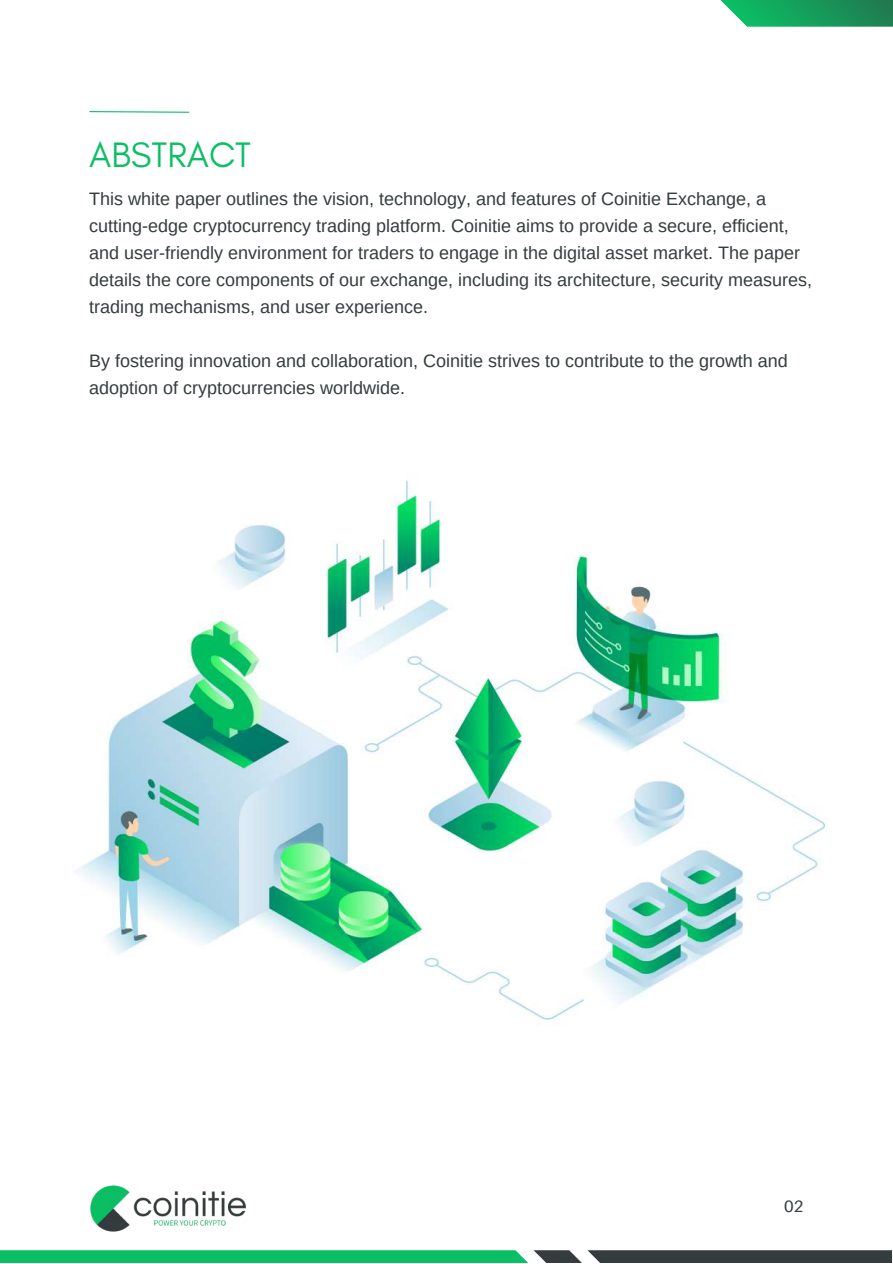
<style>
.page{position:relative;width:893px;height:1264px;background:#fff}
.page>*{position:absolute;margin:0;border:0;box-sizing:border-box;transform-origin:0 0}
.t1{font:36px "Glacial Indifference";color:#0bbf64}
.t2{font:18px/27px "Arimo";color:#343c3e}
.t3{font:16.5px "Aileron";color:#343c3e}
</style>
<div class="page">
<svg style="left:0;top:1250px;width:891px;height:12px;background:#28925f"></svg>
<svg style="left:720px;top:0;width:172px;height:27px;background:#2aa568"></svg>
<img style="left:90px;top:1185px;width:156px;height:47px">
<svg style="left:89px;top:111px;width:101px;height:2px"></svg>
<img style="left:78px;top:480px;width:748px;height:541px">
<h1 class="t1" style="left:89px;top:132px;width:163px">ABSTRACT</h1>
<p class="t2" style="left:89px;top:185px;width:724px">This white paper outlines the vision, technology, and features of Coinitie Exchange, a cutting-edge cryptocurrency trading platform. Coinitie aims to provide a secure, efficient, and user-friendly environment for traders to engage in the digital asset market. The paper details the core components of our exchange, including its architecture, security measures, trading mechanisms, and user experience.</p>
<p class="t2" style="left:89px;top:347px;width:700px">By fostering innovation and collaboration, Coinitie strives to contribute to the growth and adoption of cryptocurrencies worldwide.</p>
<p class="t3" style="left:784px;top:1195px;width:21px">02</p>
</div>
